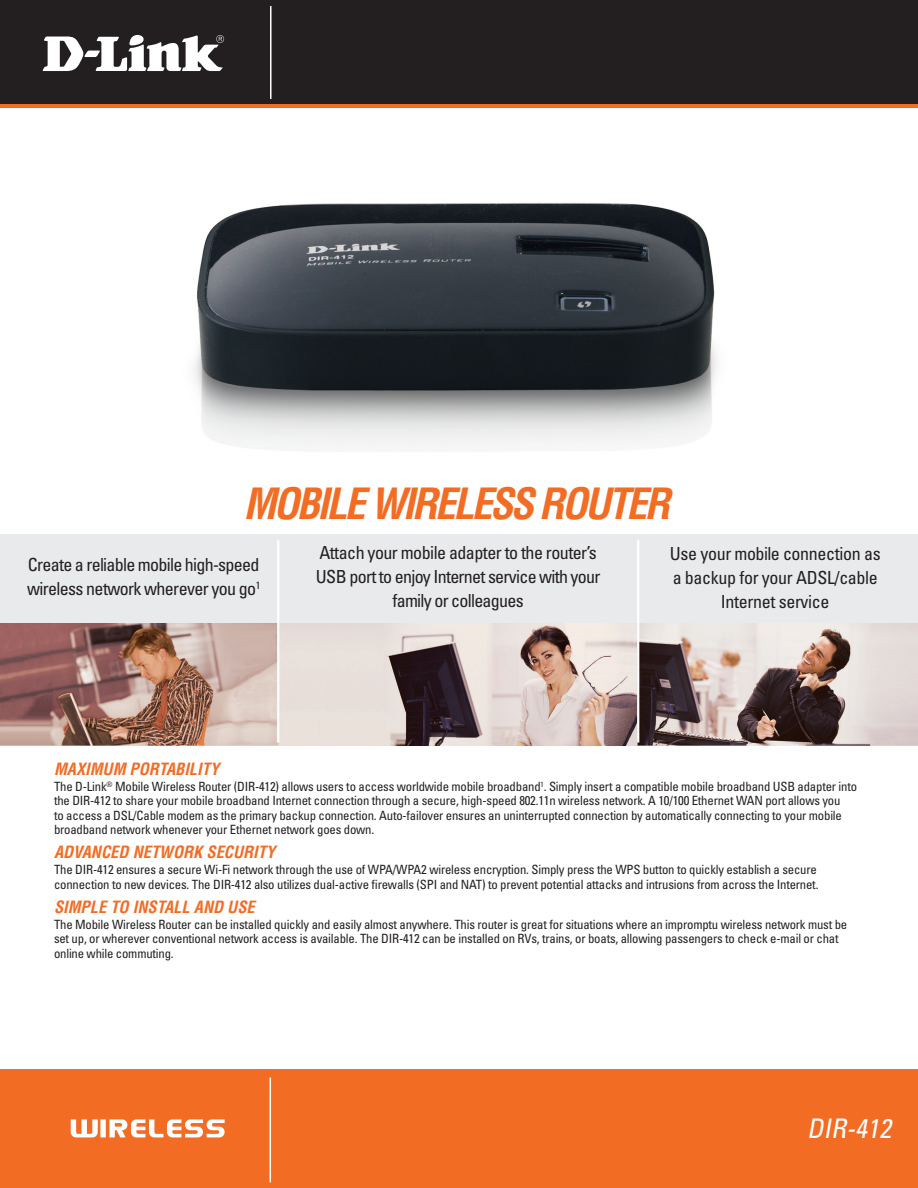
<style>
.page{position:relative;width:918px;height:1188px;background:#fff}
.page>*{position:absolute;margin:0;border:0;box-sizing:border-box;transform-origin:0 0}
.page_header{font:italic 700 condensed 42px "Helvetica";letter-spacing:-.065em;color:#f36c24}
.t1{font:italic condensed 27px "Univers";color:#fff}
.Bullet_Page_1{font:condensed 18px/24px "Univers";letter-spacing:-.035em;color:#231f20;text-align:center}
.body_title{font:italic 700 condensed 16.5px "Helvetica";color:#f36c24}
.body{font:condensed 12.75px/14.2px "Univers";letter-spacing:-.015em;color:#231f20}
</style>
<div class="page">
<img style="left:0;top:623px;width:918px;height:122px">
<div style="left:0;top:1070px;width:918px;height:118px;background:#f36c24"></div>
<div style="left:0;top:0;width:918px;height:108px;background:linear-gradient(to right,#f36c24,#f36c24)"></div>
<div style="left:0;top:0;width:918px;height:103px;background:#231f20"></div>
<svg style="left:43px;top:35px;width:181px;height:36px"></svg>
<hr style="left:270px;top:6px;width:2px;height:93px;background:#fff">
<hr style="left:270px;top:1078px;width:1px;height:104px;background:#fff">
<svg style="left:71px;top:1119px;width:154px;height:18px"></svg>
<div style="left:0;top:534px;width:918px;height:89px;background:#e8eaeb"></div>
<hr style="left:277px;top:540px;width:2px;height:202px;background:#fff">
<hr style="left:637px;top:540px;width:2px;height:202px;background:#fff">
<img style="left:194px;top:202px;width:523px;height:246px">
<p class="page_header" style="left:243px;top:477px;width:428px">MOBILE WIRELESS ROUTER</p>
<p class="Bullet_Page_1" style="left:316px;top:540px;width:286px">Attach your mobile adapter to the router’s<br>USB port to enjoy Internet service with your family or colleagues</p>
<p class="Bullet_Page_1" style="left:27px;top:552px;width:235px;text-align:left">Create a reliable mobile high-speed wireless network wherever you go<sup>1</sup></p>
<p class="Bullet_Page_1" style="left:670px;top:541px;width:212px">Use your mobile connection as a backup for your ADSL/cable<br>Internet service</p>
<p class="body_title" style="left:54px;top:758px;width:167px">MAXIMUM PORTABILITY</p>
<p class="body" style="left:54px;top:779px;width:805px">The D-Link<sup>®</sup> Mobile Wireless Router (DIR-412) allows users to access worldwide mobile broadband<sup>1</sup>. Simply insert a compatible mobile broadband USB adapter into the DIR-412 to share your mobile broadband Internet connection through a secure, high-speed 802.11n wireless network. A 10/100 Ethernet WAN port allows you<br>to access a DSL/Cable modem as the primary backup connection. Auto-failover ensures an uninterrupted connection by automatically connecting to your mobile broadband network whenever your Ethernet network goes down.</p>
<p class="body_title" style="left:54px;top:842px;width:223px">ADVANCED NETWORK SECURITY</p>
<p class="body" style="left:54px;top:862px;width:766px">The DIR-412 ensures a secure Wi-Fi network through the use of WPA/WPA2 wireless encryption. Simply press the WPS button to quickly establish a secure connection to new devices. The DIR-412 also utilizes dual-active firewalls (SPI and NAT) to prevent potential attacks and intrusions from across the Internet.</p>
<p class="body_title" style="left:54px;top:896px;width:202px">SIMPLE TO INSTALL AND USE</p>
<p class="body" style="left:54px;top:917px;width:795px">The Mobile Wireless Router can be installed quickly and easily almost anywhere. This router is great for situations where an impromptu wireless network must be set up, or wherever conventional network access is available. The DIR-412 can be installed on RVs, trains, or boats, allowing passengers to check e-mail or chat online while commuting.</p>
<p class="t1" style="left:807px;top:1111px;width:91px">DIR-412</p>
</div>
